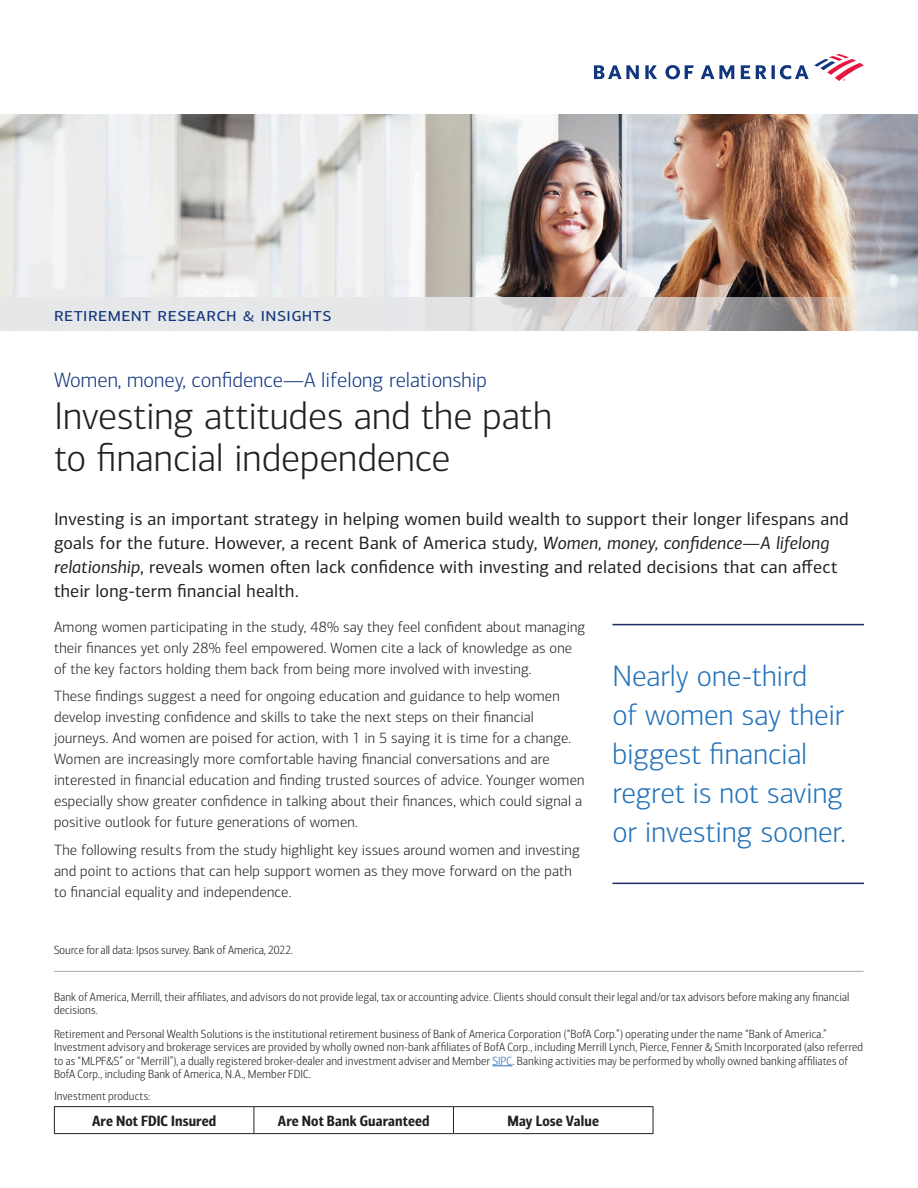
<style>
.page{position:relative;width:918px;height:1188px;background:#fff}
.page>*{position:absolute;margin:0;border:0;box-sizing:border-box;transform-origin:0 0}
.FS_Title_-_Black{font:300 39px/42px "Connections";color:#231f20}
.Pull_Quote_Box{font:300 30px/39px "Connections";letter-spacing:-.005em;color:#2272ba}
.Headline_Eyebrow{font:300 21px "Connections";color:#11367e}
.RRI_Banner_Text{font:19.5px "Connections";letter-spacing:.025em;color:#11367e}
.Intro_Copy{font:18px/24px "Connections";letter-spacing:.01em;color:#231f20}
.Body_Copy{font:300 15px/21px "Connections";letter-spacing:.01em;color:#231f20}
.t1{font:15px "Connections Cond Bld";letter-spacing:.005em;color:#231f20}
.Disclosure{font:300 12px/13.5px "Connections Cond";letter-spacing:.015em;color:#231f20}
.s1{font-style:italic}
.s2{color:#2272ba}
</style>
<div class="page">
<svg style="left:594px;top:54px;width:270px;height:27px"></svg>
<img style="left:0;top:114px;width:918px;height:183px">
<svg style="left:0;top:297px;width:918px;height:34px;background:#d8d5d5"></svg>
<hr style="left:612px;top:624px;width:252px;height:1px;background:#212b64">
<hr style="left:612px;top:883px;width:252px;height:1px;background:#212b64">
<hr style="left:54px;top:971px;width:810px;height:1px;background:#a8a9ad">
<svg style="left:492px;top:1066px;width:21px;height:1px"></svg>
<hr style="left:54px;top:1106px;width:200px;height:1px;background:#231f20">
<svg style="left:54px;top:1107px;width:1px;height:26px"></svg>
<hr style="left:254px;top:1106px;width:199px;height:1px;background:#231f20">
<svg style="left:254px;top:1107px;width:1px;height:26px"></svg>
<hr style="left:453px;top:1106px;width:200px;height:1px;background:#231f20">
<svg style="left:453px;top:1107px;width:1px;height:26px"></svg>
<svg style="left:653px;top:1107px;width:1px;height:26px"></svg>
<hr style="left:54px;top:1133px;width:200px;height:1px;background:#231f20">
<hr style="left:254px;top:1133px;width:199px;height:1px;background:#231f20">
<hr style="left:453px;top:1133px;width:200px;height:1px;background:#231f20">
<p class="RRI_Banner_Text" style="left:54px;top:303px;width:279px">retirement research &amp; insights</p>
<p class="Headline_Eyebrow" style="left:54px;top:368px;width:435px">Women, money, confidence—A lifelong relationship</p>
<h1 class="FS_Title_-_Black" style="left:54px;top:395px;width:500px">Investing attitudes and the path to financial independence</h1>
<p class="Intro_Copy" style="left:54px;top:507px;width:796px">Investing is an important strategy in helping women build wealth to support their longer lifespans and goals for the future. However, a recent Bank of America study, <span class="s1">Women, money, confidence—A lifelong relationship</span>, reveals women often lack confidence with investing and related decisions that can affect their long-term financial health.</p>
<p class="Body_Copy" style="left:54px;top:616px;width:533px">Among women participating in the study, 48% say they feel confident about managing their finances yet only 28% feel empowered. Women cite a lack of knowledge as one of the key factors holding them back from being more involved with investing.</p>
<p class="Body_Copy" style="left:54px;top:686px;width:532px">These findings suggest a need for ongoing education and guidance to help women develop investing confidence and skills to take the next steps on their financial journeys. And women are poised for action, with 1 in 5 saying it is time for a change.<br>Women are increasingly more comfortable having financial conversations and are interested in financial education and finding trusted sources of advice. Younger women especially show greater confidence in talking about their finances, which could signal a positive outlook for future generations of women.</p>
<p class="Body_Copy" style="left:54px;top:840px;width:527px">The following results from the study highlight key issues around women and investing and point to actions that can help support women as they move forward on the path to financial equality and independence.</p>
<p class="Pull_Quote_Box" style="left:612px;top:657px;width:235px">Nearly one-third<br>of women say their biggest financial regret is not saving or investing sooner.</p>
<p class="Disclosure" style="left:54px;top:943px;width:241px">Source for all data: Ipsos survey. Bank of America, 2022.</p>
<p class="Disclosure" style="left:54px;top:990px;width:797px">Bank of America, Merrill, their affiliates, and advisors do not provide legal, tax or accounting advice. Clients should consult their legal and/or tax advisors before making any financial decisions.</p>
<p class="Disclosure" style="left:54px;top:1027px;width:811px">Retirement and Personal Wealth Solutions is the institutional retirement business of Bank of America Corporation (“BofA Corp.”) operating under the name “Bank of America.” Investment advisory and brokerage services are provided by wholly owned non-bank affiliates of BofA Corp., including Merrill Lynch, Pierce, Fenner &amp; Smith Incorporated (also referred to as “MLPF&amp;S” or “Merrill”), a dually registered broker-dealer and investment adviser and Member <span class="s2">SIPC</span>. Banking activities may be performed by wholly owned banking affiliates of BofA Corp., including Bank of America, N.A., Member FDIC.</p>
<p class="Disclosure" style="left:54px;top:1089px;width:98px">Investment products:</p>
<p class="t1" style="left:92px;top:1112px;width:126px">Are Not FDIC Insured</p>
<p class="t1" style="left:278px;top:1112px;width:153px">Are Not Bank Guaranteed</p>
<p class="t1" style="left:508px;top:1112px;width:93px">May Lose Value</p>
</div>
